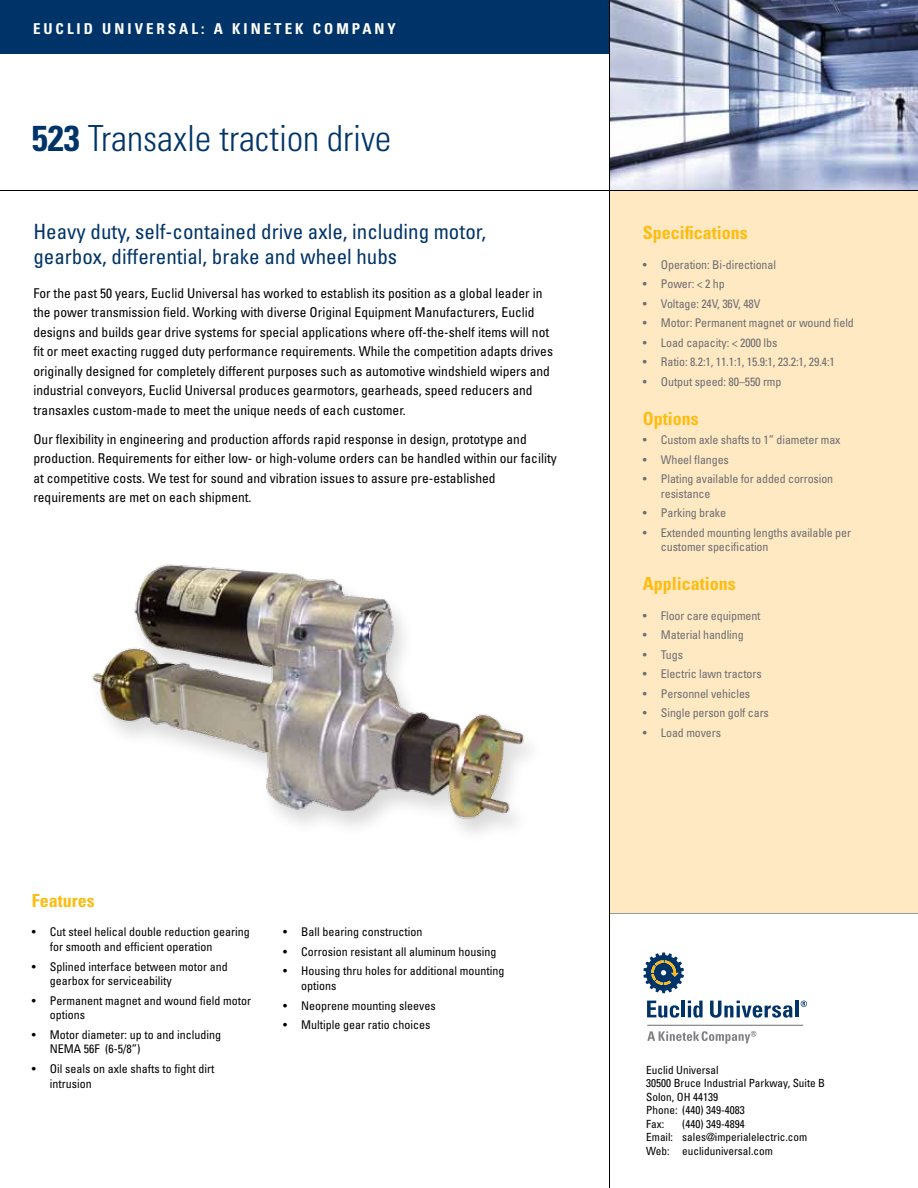
<style>
.page{position:relative;width:918px;height:1188px;background:#fff}
.page>*{position:absolute;margin:0;border:0;box-sizing:border-box;transform-origin:0 0}
.t1{font:300 condensed 36px "Univers LT Std";color:#003468}
.t2{font:condensed 21px/24.5px "Univers LT Std";color:#003468}
.t3{font:700 condensed 18px "Univers LT Std";color:#febc11}
.t4{font:700 condensed 15px "Univers LT Std";letter-spacing:.2em;color:#fff}
.t5{font:condensed 13.5px/19.5px "Univers LT Std";color:#000}
.t6{font:condensed 12px/14.7px "Univers LT Std";letter-spacing:-.01em;color:#6d6e71}
.t7{font:condensed 12px/14.7px "Univers LT Std";color:#000}
.t8{font:condensed 11.25px/13.5px "Univers LT Std";color:#000}
.s1{font-weight:700}
</style>
<div class="page">
<div style="left:0;top:0;width:615px;height:54px;background:#003468"></div>
<img style="left:610px;top:0;width:308px;height:190px">
<hr style="left:609px;top:913px;width:309px;height:1px;background:#000">
<svg style="left:647px;top:1001px;width:32px;height:17px"></svg>
<hr style="left:682px;top:1001px;width:3px;height:16px;background:#003468">
<svg style="left:688px;top:1001px;width:15px;height:17px"></svg>
<svg style="left:710px;top:1001px;width:82px;height:17px"></svg>
<hr style="left:795px;top:1001px;width:4px;height:16px;background:#003468">
<svg style="left:801px;top:1001px;width:6px;height:6px"></svg>
<svg style="left:643px;top:953px;width:41px;height:40px"></svg>
<hr style="left:647px;top:1025px;width:156px;height:1px;background:#6d6e71">
<svg style="left:647px;top:1031px;width:109px;height:13px"></svg>
<hr style="left:609px;top:0;width:1px;height:1188px;background:#000">
<hr style="left:0;top:190px;width:918px;height:1px;background:#000">
<div style="left:610px;top:191px;width:308px;height:722px;background:#ffe9c3"></div>
<img style="left:92px;top:564px;width:438px;height:263px">
<p class="t4" style="left:33px;top:19px;width:364px">EUCLID UNIVERSAL: A KINETEK COMPANY</p>
<h1 class="t1" style="left:32px;top:116px;width:361px"><span class="s1">523</span> Transaxle traction drive</h1>
<h2 class="t2" style="left:33px;top:219px;width:454px">Heavy duty, self-contained drive axle, including motor, gearbox, differential, brake and wheel hubs</h2>
<p class="t5" style="left:33px;top:283px;width:521px">For the past 50 years, Euclid Universal has worked to establish its position as a global leader in the power transmission field. Working with diverse Original Equipment Manufacturers, Euclid designs and builds gear drive systems for special applications where off-the-shelf items will not fit or meet exacting rugged duty performance requirements. While the competition adapts drives originally designed for completely different purposes such as automotive windshield wipers and industrial conveyors, Euclid Universal produces gearmotors, gearheads, speed reducers and transaxles custom-made to meet the unique needs of each customer.</p>
<p class="t5" style="left:33px;top:429px;width:525px">Our flexibility in engineering and production affords rapid response in design, prototype and production. Requirements for either low- or high-volume orders can be handled within our facility at competitive costs. We test for sound and vibration issues to assure pre-established requirements are met on each shipment.</p>
<h3 class="t3" style="left:32px;top:890px;width:64px">Features</h3>
<p class="t7" style="left:50px;top:925px;width:201px;text-indent:-18px">• Cut steel helical double reduction gearing for smooth and efficient operation</p>
<p class="t7" style="left:50px;top:959px;width:179px;text-indent:-18px">• Splined interface between motor and gearbox for serviceability</p>
<p class="t7" style="left:50px;top:993px;width:203px;text-indent:-18px">• Permanent magnet and wound field motor options</p>
<p class="t7" style="left:50px;top:1027px;width:173px;text-indent:-18px">• Motor diameter: up to and including<br>NEMA 56F (6-5/8”)</p>
<p class="t7" style="left:50px;top:1061px;width:166px;text-indent:-18px">• Oil seals on axle shafts to fight dirt intrusion</p>
<p class="t7" style="left:283px;top:925px;width:141px">• Ball bearing construction</p>
<p class="t7" style="left:283px;top:944px;width:215px">• Corrosion resistant all aluminum housing</p>
<p class="t7" style="left:301px;top:964px;width:205px;text-indent:-18px">• Housing thru holes for additional mounting options</p>
<p class="t7" style="left:283px;top:998px;width:154px">• Neoprene mounting sleeves</p>
<p class="t7" style="left:283px;top:1017px;width:149px">• Multiple gear ratio choices</p>
<h3 class="t3" style="left:643px;top:222px;width:107px">Specifications</h3>
<p class="t6" style="left:643px;top:257px;width:135px">• Operation: Bi-directional</p>
<p class="t6" style="left:643px;top:276px;width:83px">• Power: &lt; 2 hp</p>
<p class="t6" style="left:643px;top:296px;width:119px">• Voltage: 24V, 36V, 48V</p>
<p class="t6" style="left:643px;top:315px;width:212px">• Motor: Permanent magnet or wound field</p>
<p class="t6" style="left:643px;top:335px;width:136px">• Load capacity: &lt; 2000 lbs</p>
<p class="t6" style="left:643px;top:354px;width:194px">• Ratio: 8.2:1, 11.1:1, 15.9:1, 23.2:1, 29.4:1</p>
<p class="t6" style="left:643px;top:374px;width:140px">• Output speed: 80–550 rmp</p>
<h3 class="t3" style="left:643px;top:407px;width:57px">Options</h3>
<p class="t6" style="left:643px;top:432px;width:199px">• Custom axle shafts to 1” diameter max</p>
<p class="t6" style="left:643px;top:452px;width:88px">• Wheel flanges</p>
<p class="t6" style="left:661px;top:471px;width:174px;text-indent:-18px">• Plating available for added corrosion resistance</p>
<p class="t6" style="left:643px;top:505px;width:85px">• Parking brake</p>
<p class="t6" style="left:661px;top:525px;width:192px;text-indent:-18px">• Extended mounting lengths available per customer specification</p>
<h3 class="t3" style="left:643px;top:573px;width:95px">Applications</h3>
<p class="t6" style="left:643px;top:608px;width:119px">• Floor care equipment</p>
<p class="t6" style="left:643px;top:627px;width:102px">• Material handling</p>
<p class="t6" style="left:643px;top:647px;width:42px">• Tugs</p>
<p class="t6" style="left:643px;top:666px;width:120px">• Electric lawn tractors</p>
<p class="t6" style="left:643px;top:686px;width:109px">• Personnel vehicles</p>
<p class="t6" style="left:643px;top:705px;width:127px">• Single person golf cars</p>
<p class="t6" style="left:643px;top:725px;width:80px">• Load movers</p>
<p class="t8" style="left:646px;top:1063px;width:180px">Euclid Universal<br>30500 Bruce Industrial Parkway, Suite B<br>Solon, OH 44139<br>Phone: (440) 349-4083<br>Fax:</p>
<p class="t8" style="left:646px;top:1117px;width:163px;text-indent:36px">(440) 349-4894<br>Email: sales@imperialelectric.com<br>Web: eucliduniversal.com</p>
</div>
